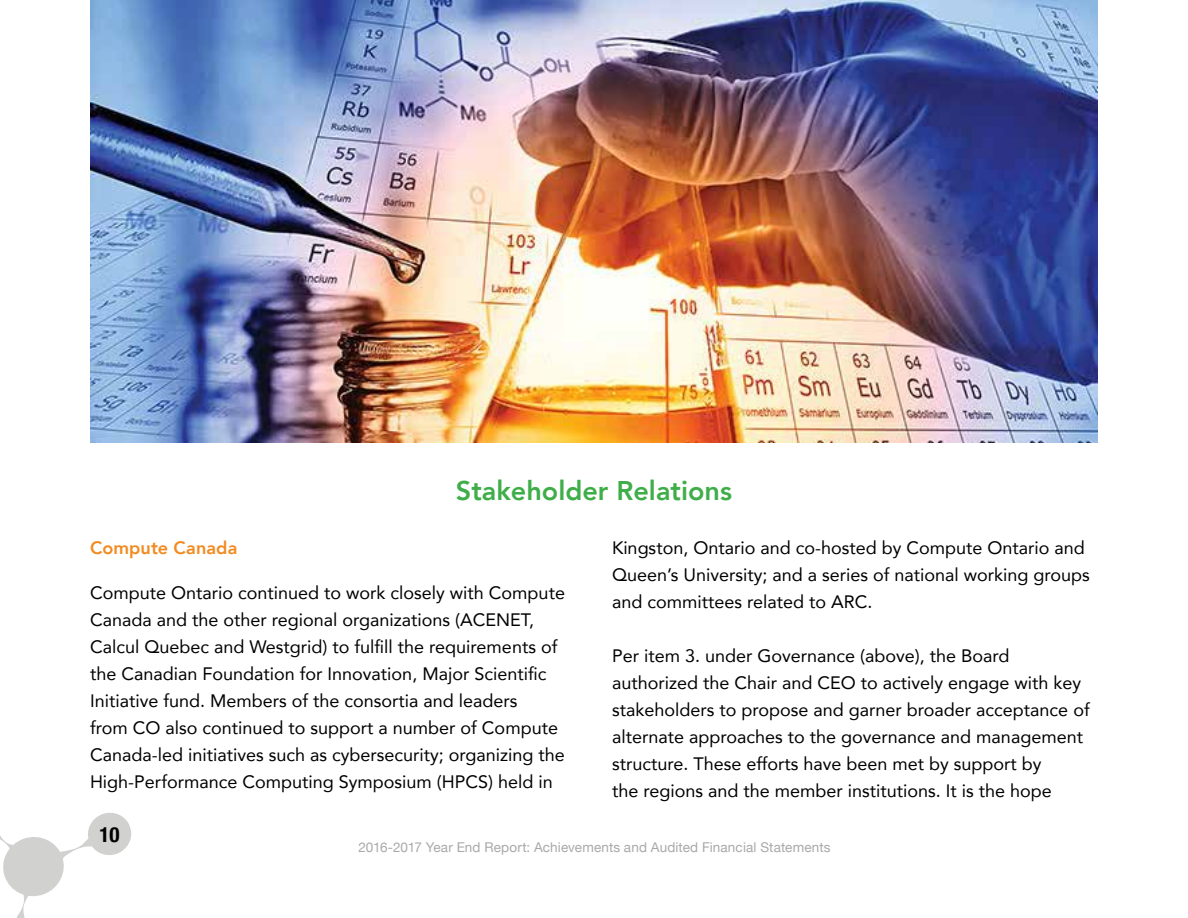
<style>
.page{position:relative;width:1188px;height:918px;background:#fff}
.page>*{position:absolute;margin:0;border:0;box-sizing:border-box;transform-origin:0 0}
.H2_Heading{font:800 27px "Avenir";color:#3fae49}
.t1{font:700 condensed 21px "Helvetica Neue";color:#000}
.Body_text{font:18px/27px "Avenir";color:#000}
.t2{font:800 18px "Avenir";letter-spacing:.005em;color:#f18b21}
.t3{font:13.5px "Helvetica Neue";letter-spacing:.01em;color:#aaa9aa}
</style>
<div class="page">
<svg style="left:0;top:812px;width:132px;height:106px"></svg>
<img style="left:90px;top:0;width:1008px;height:443px">
<p class="H2_Heading" style="left:456px;top:470px;width:278px">Stakeholder Relations</p>
<h5 class="t2" style="left:90px;top:534px;width:149px">Compute Canada</h5>
<p class="Body_text" style="left:90px;top:579px;width:477px">Compute Ontario continued to work closely with Compute Canada and the other regional organizations (ACENET, Calcul Quebec and Westgrid) to fulfill the requirements of the Canadian Foundation for Innovation, Major Scientific Initiative fund. Members of the consortia and leaders<br>from CO also continued to support a number of Compute Canada-led initiatives such as cybersecurity; organizing the High-Performance Computing Symposium (HPCS) held in</p>
<p class="Body_text" style="left:612px;top:534px;width:479px">Kingston, Ontario and co-hosted by Compute Ontario and<br>Queen’s University; and a series of national working groups and committees related to ARC.</p>
<p class="Body_text" style="left:612px;top:642px;width:479px">Per item 3. under Governance (above), the Board authorized the Chair and CEO to actively engage with key stakeholders to propose and garner broader acceptance of alternate approaches to the governance and management structure. These efforts have been met by support by<br>the regions and the member institutions. It is the hope</p>
<p class="t1" style="left:99px;top:817px;width:22px">10</p>
<p class="t3" style="left:358px;top:837px;width:474px">2016-2017 Year End Report: Achievements and Audited Financial Statements</p>
</div>
